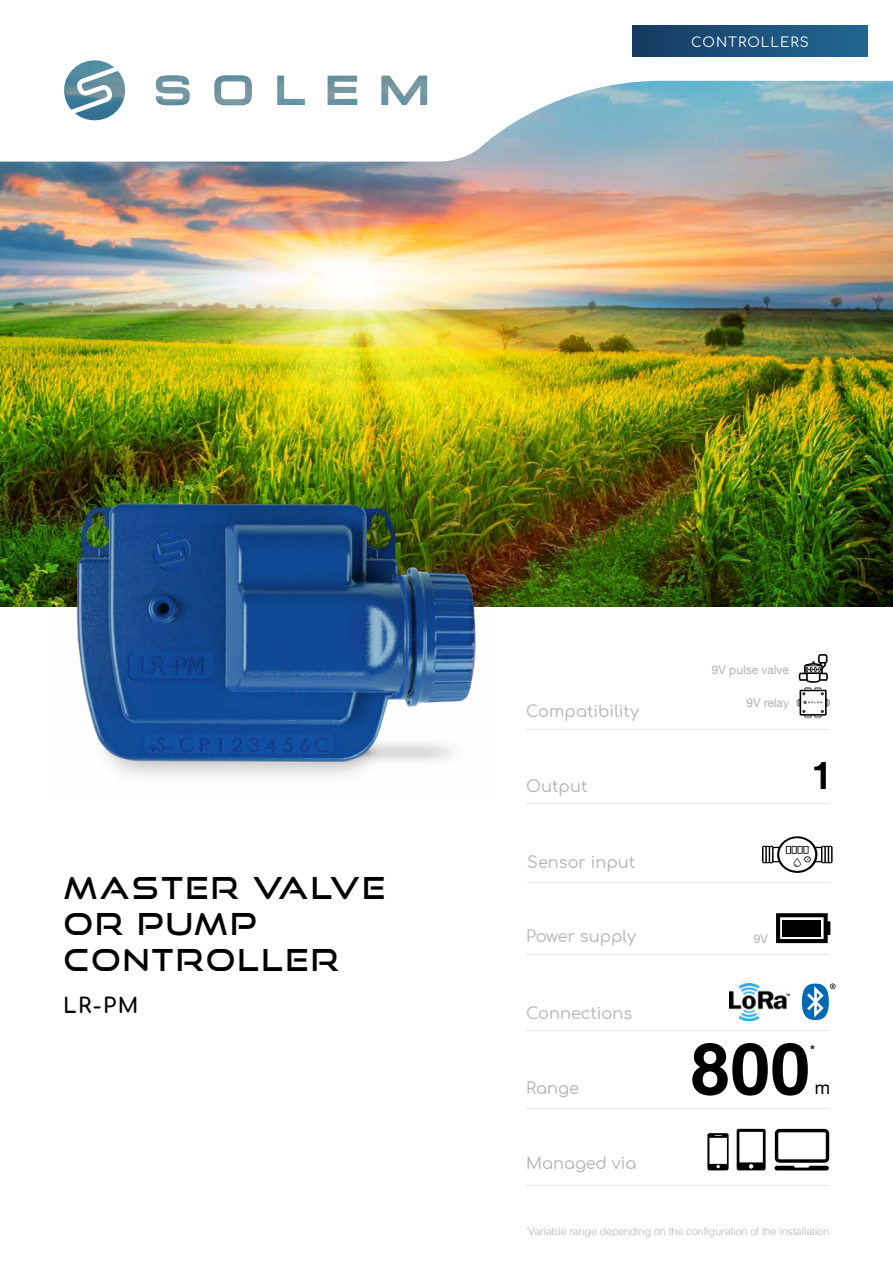
<style>
.page{position:relative;width:893px;height:1263px;background:#fff}
.page>*{position:absolute;margin:0;border:0;box-sizing:border-box;transform-origin:0 0}
.t1{font:700 72px "Helvetica";color:#000}
.t2{font:700 37.5px "Helvetica";color:#000}
.t3{font:30px/36px "Good Times Rg";letter-spacing:.09em;color:#000}
.t4{font:700 21px "Comfortaa";color:#020203}
.t5{font:18px "Helvetica Neue";color:#000}
.t6{font:16.2px "Comfortaa";color:#b3b2b2}
.t7{font:13.5px "Comfortaa";letter-spacing:.075em;color:#fff}
.t8{font:700 12.3px "Helvetica";color:#000}
.t9{font:12px "Helvetica Neue";color:#b3b2b2}
.t10{font:300 10.5px "Helvetica";color:#b3b2b2}
</style>
<div class="page">
<img style="left:0;top:162px;width:893px;height:445px">
<svg style="left:0;top:25px;width:893px;height:137px"></svg>
<div style="left:221px;top:81px;width:24px;height:18px;background:#fff;border-radius:4px"></div>
<svg style="left:774px;top:1129px;width:55px;height:41px"></svg>
<svg style="left:737px;top:1129px;width:29px;height:41px"></svg>
<svg style="left:707px;top:1133px;width:22px;height:37px"></svg>
<hr style="left:526px;top:729px;width:303px;height:1px;background:#e6e6e7">
<hr style="left:526px;top:803px;width:303px;height:1px;background:#e6e6e7">
<hr style="left:526px;top:954px;width:303px;height:1px;background:#e6e6e7">
<hr style="left:526px;top:1030px;width:303px;height:1px;background:#e6e6e7">
<hr style="left:526px;top:1108px;width:303px;height:1px;background:#e6e6e7">
<hr style="left:526px;top:1184px;width:303px;height:1px;background:#e6e6e7">
<img style="left:50px;top:503px;width:446px;height:273px">
<svg style="left:776px;top:913px;width:54px;height:30px"></svg>
<img style="left:730px;top:983px;width:59px;height:37px">
<svg style="left:802px;top:983px;width:34px;height:37px"></svg>
<hr style="left:527px;top:881px;width:303px;height:1px;background:#e6e6e7">
<svg style="left:762px;top:836px;width:71px;height:37px"></svg>
<svg style="left:797px;top:654px;width:32px;height:64px"></svg>
<div style="left:632px;top:25px;width:235px;height:31px;background:linear-gradient(to right,#173a61,#216893)"></div>
<p class="t7" style="left:691px;top:30px;width:119px">CONTROLLERS</p>
<h3 class="t3" style="left:64px;top:869px;width:323px">MASTER VALVE<br>OR PUMP<br>CONTROLLER</h3>
<p class="t4" style="left:63px;top:986px;width:77px">LR-PM</p>
<p class="t6" style="left:526px;top:696px;width:114px">Compatibility</p>
<p class="t6" style="left:526px;top:772px;width:63px">Output</p>
<p class="t6" style="left:527px;top:848px;width:110px">Sensor input</p>
<p class="t6" style="left:526px;top:922px;width:111px">Power supply</p>
<p class="t6" style="left:526px;top:998px;width:108px">Connections</p>
<p class="t6" style="left:526px;top:1074px;width:54px">Range</p>
<p class="t6" style="left:526px;top:1149px;width:112px">Managed via</p>
<p class="t9" style="left:712px;top:661px;width:79px">9V pulse valve</p>
<p class="t9" style="left:746px;top:694px;width:44px">9V relay</p>
<h2 class="t2" style="left:812px;top:753px;width:22px">1</h2>
<p class="t9" style="left:754px;top:930px;width:16px">9V</p>
<h1 class="t1" style="left:690px;top:1025px;width:122px">800</h1>
<p class="t8" style="left:810px;top:1042px;width:6px">*</p>
<p class="t5" style="left:815px;top:1075px;width:17px">m</p>
<p class="t10" style="left:526px;top:1225px;width:304px"><sup>*</sup>Variable range depending on the configuration of the installation</p>
</div>
